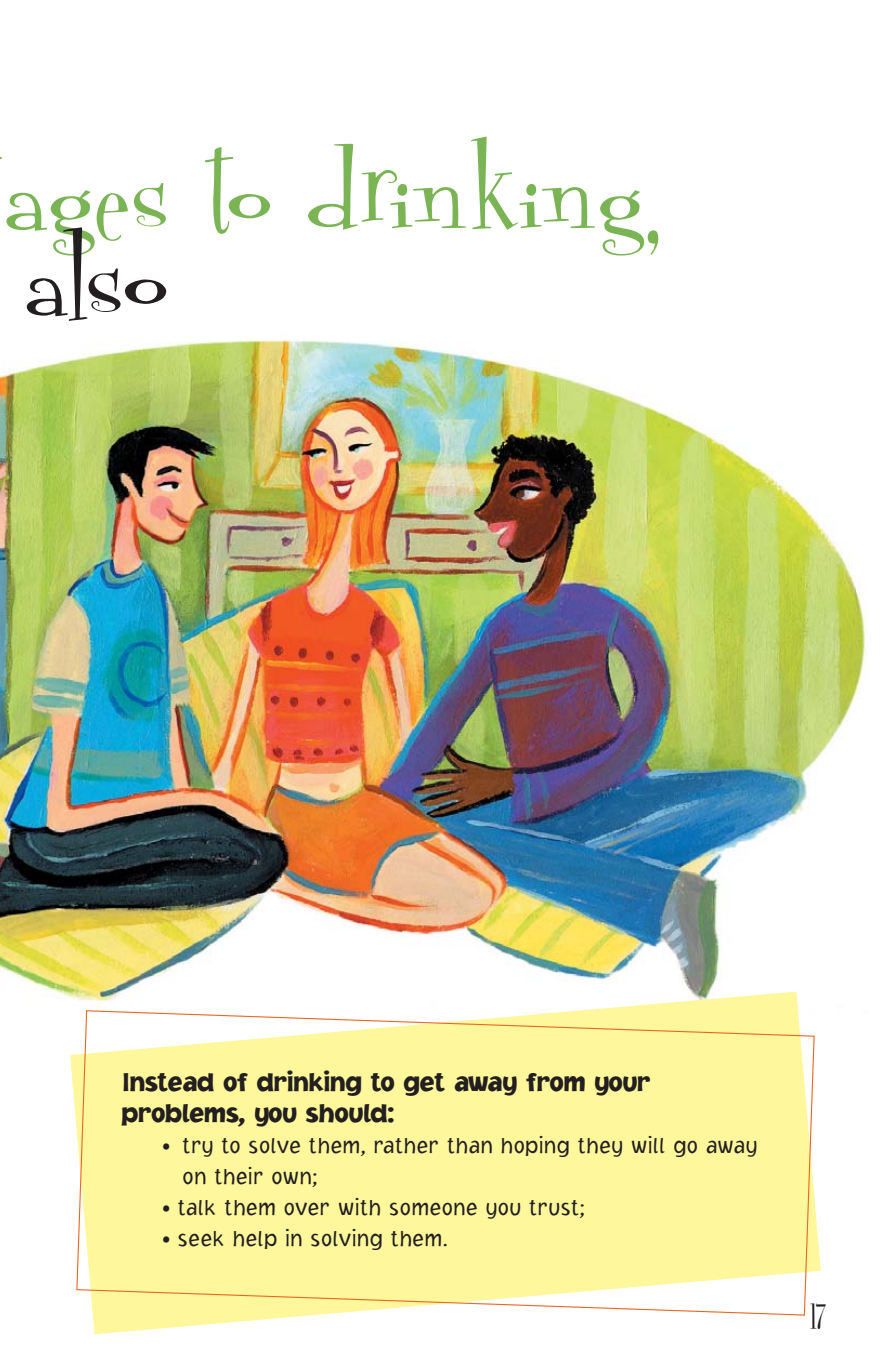
<style>
.page{position:relative;width:881px;height:1357px;background:#fff}
.page>*{position:absolute;margin:0;border:0;box-sizing:border-box;transform-origin:0 0}
.t1{font:153px "Fontdinerdotcom";letter-spacing:-.02em;color:#7ab454}
.t2{font:153px "Fontdinerdotcom";color:#231f20}
.t3{font:40.5px "Fontdinerdotcom";color:#231f20}
.t4{font:900 27px/31.1px "Jacoby ICG";color:#231f20}
.t5{font:300 22.5px/31.1px "Jacoby ICG";color:#231f20}
</style>
<div class="page">
<img style="left:0;top:340px;width:867px;height:658px">
<svg style="left:70px;top:991px;width:751px;height:343px"></svg>
<svg style="left:76px;top:1009px;width:739px;height:307px;background:#fef6a5"></svg>
<h1 class="t1" style="left:5px;top:133px;width:656px">ages to drinking,</h1>
<h1 class="t2" style="left:26px;top:218px;width:146px">also</h1>
<p class="t4" style="left:122px;top:1068px;width:531px">Instead of drinking to get away from your problems, you should:</p>
<p class="t5" style="left:182px;top:1131px;width:577px;text-indent:-20px">• try to solve them, rather than hoping they will go away on their own;</p>
<p class="t5" style="left:162px;top:1193px;width:425px">• talk them over with someone you trust;</p>
<p class="t5" style="left:162px;top:1224px;width:288px">• seek help in solving them.</p>
<h2 class="t3" style="left:810px;top:1299px;width:17px">17</h2>
</div>
